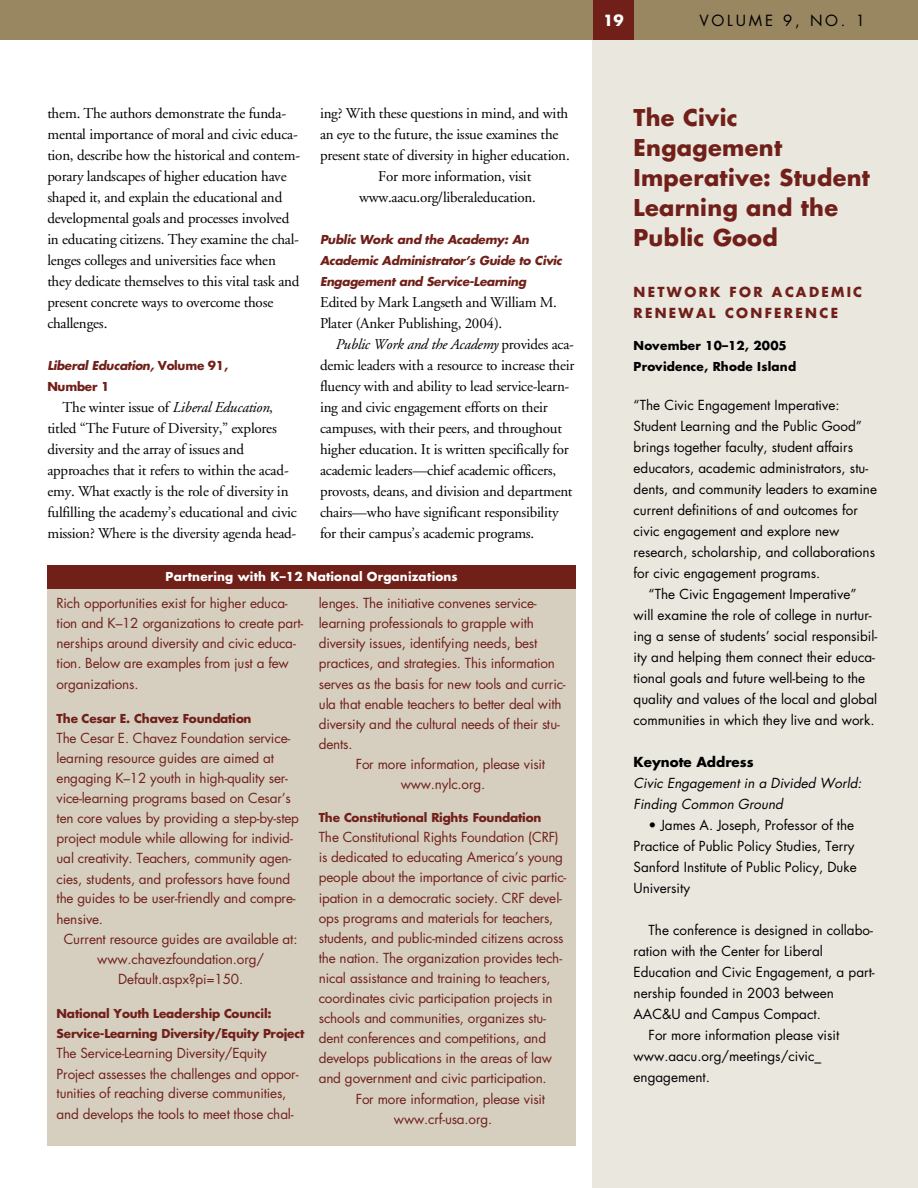
<style>
.page{position:relative;width:918px;height:1188px;background:#fff}
.page>*{position:absolute;margin:0;border:0;box-sizing:border-box;transform-origin:0 0}
.t1{font:700 22.5px/30px "Futura";letter-spacing:.015em;color:#702019}
.t2{font:15px/21px "Adobe Garamond";letter-spacing:-.015em;color:#000}
.t3{font:15px "Futura";letter-spacing:.185em;color:#000}
.t4{font:700 15px "Futura";color:#fff}
.t5{font:13.5px/20.1px "Futura";letter-spacing:-.01em;color:#702019}
.t6{font:13.5px/21px "Futura";color:#000}
.t7{font:italic 13.5px/21px "Futura";color:#000}
.t8{font:700 13.5px/21px "Futura";letter-spacing:.17em;color:#702019}
.t9{font:700 13.5px "Futura";color:#000}
.t10{font:700 12px/20.2px "Futura";letter-spacing:-.015em;color:#702019}
.t11{font:italic 700 12px/21px "Futura";letter-spacing:-.02em;color:#702019}
.t12{font:700 12px/21px "Futura";letter-spacing:.015em;color:#000}
.t13{font:700 12px "Futura";letter-spacing:.015em;color:#fff}
.s1{font-style:normal}
.s2{font-style:italic}
</style>
<div class="page">
<div style="left:593px;top:0;width:325px;height:1188px;background:#eae7df"></div>
<div style="left:0;top:0;width:593px;height:40px;background:#988761"></div>
<div style="left:633px;top:0;width:285px;height:40px;background:#988761"></div>
<div style="left:593px;top:0;width:40px;height:40px;background:#702019"></div>
<div style="left:47px;top:588px;width:529px;height:558px;background:#d6cfc0"></div>
<div style="left:47px;top:565px;width:529px;height:24px;background:#702019"></div>
<p class="t4" style="left:603px;top:13px;width:22px">19</p>
<p class="t3" style="left:700px;top:13px;width:167px">VOLUME 9, NO. 1</p>
<p class="t2" style="left:47px;top:104px;width:254px">them. The authors demonstrate the funda&shy;mental importance of moral and civic educa&shy;tion, describe how the historical and contem&shy;porary landscapes of higher education have shaped it, and explain the educational and developmental goals and processes involved in educating citizens. They examine the chal&shy;lenges colleges and universities face when they dedicate themselves to this vital task and present concrete ways to overcome those challenges.</p>
<p class="t11" style="left:47px;top:356px;width:182px">Liberal Education, <span class="s1">Volume 91,<br>Number 1</span></p>
<p class="t2" style="left:47px;top:398px;width:251px;text-indent:15px">The winter issue of <span class="s2">Liberal Education</span>, titled “The Future of Diversity,” explores diversity and the array of issues and approaches that it refers to within the acad&shy;emy. What exactly is the role of diversity in fulfilling the academy’s educational and civic mission? Where is the diversity agenda head-</p>
<p class="t2" style="left:320px;top:104px;width:250px">ing? With these questions in mind, and with</p>
<p class="t2" style="left:320px;top:125px;width:240px">an eye to the future, the issue examines the</p>
<p class="t2" style="left:320px;top:146px;width:251px">present state of diversity in higher education.</p>
<p class="t2" style="left:378px;top:167px;width:155px">For more information, visit</p>
<p class="t2" style="left:359px;top:188px;width:178px">w w w . a a c u . o r g / l i b e r a l e d u c a t i o n .</p>
<p class="t11" style="left:320px;top:230px;width:244px">Public Work and the Academy: An<br>Academic Administrator’s Guide to Civic<br>Engagement and Service-Learning</p>
<p class="t2" style="left:320px;top:293px;width:239px">Edited by Mark Langseth and William M.<br>Plater (Anker Publishing, 2004).</p>
<p class="t2" style="left:320px;top:335px;width:256px;text-indent:15px"><span class="s2">Public Work and the Academy</span> provides aca&shy;demic leaders with a resource to increase their fluency with and ability to lead service-learn&shy;ing and civic engagement efforts on their campuses, with their peers, and throughout higher education. It is written specifically for academic leaders—chief academic officers, provosts, deans, and division and department chairs—who have significant responsibility for their campus’s academic programs.</p>
<p class="t13" style="left:166px;top:571px;width:294px">Partnering with K–12 National Organizations</p>
<p class="t5" style="left:56px;top:594px;width:248px">Rich opportunities exist for higher educa&shy;tion and K–12 organizations to create part&shy;nerships around diversity and civic educa&shy;tion. Below are examples from just a few<br>o r g a n i z a t i o n s .</p>
<p class="t10" style="left:56px;top:709px;width:197px">The Cesar E. Chavez Foundation</p>
<p class="t5" style="left:56px;top:729px;width:235px">The Cesar E. Chavez Foundation service-</p>
<p class="t5" style="left:56px;top:749px;width:219px">learning resource guides are aimed at</p>
<p class="t5" style="left:56px;top:769px;width:233px">engaging K–12 youth in high-quality ser-</p>
<p class="t5" style="left:56px;top:789px;width:236px">vice-learning programs based on Cesar’s</p>
<p class="t5" style="left:56px;top:809px;width:244px">ten core values by providing a step-by-step</p>
<p class="t5" style="left:56px;top:830px;width:238px">project module while allowing for individ-</p>
<p class="t5" style="left:56px;top:849px;width:237px">ual creativity. Teachers, community agen-</p>
<p class="t5" style="left:56px;top:870px;width:236px">cies, students, and professors have found</p>
<p class="t5" style="left:56px;top:890px;width:241px">the guides to be user-friendly and compre-</p>
<p class="t5" style="left:56px;top:910px;width:48px">hensive.</p>
<p class="t5" style="left:64px;top:930px;width:235px">Current resource guides are available at:</p>
<p class="t5" style="left:97px;top:950px;width:168px">w w w . c h a v e z f o u n d a t i o n . o r g /</p>
<p class="t5" style="left:118px;top:970px;width:126px">D e f a u l t . a s p x ? p i = 1 5 0 .</p>
<p class="t10" style="left:56px;top:1005px;width:250px">National Youth Leadership Council:<br>Service-Learning Diversity/Equity Project</p>
<p class="t5" style="left:56px;top:1044px;width:244px">The Service-Learning Diversity/Equity Project assesses the challenges and oppor&shy;tunities of reaching diverse communities, and develops the tools to meet those chal-</p>
<p class="t5" style="left:319px;top:594px;width:219px">lenges. The initiative convenes service-</p>
<p class="t5" style="left:319px;top:614px;width:216px">learning professionals to grapple with</p>
<p class="t5" style="left:319px;top:635px;width:220px">diversity issues, identifying needs, best</p>
<p class="t5" style="left:319px;top:654px;width:237px">practices, and strategies. This information</p>
<p class="t5" style="left:319px;top:675px;width:248px">serves as the basis for new tools and curric-</p>
<p class="t5" style="left:319px;top:695px;width:244px">ula that enable teachers to better deal with</p>
<p class="t5" style="left:319px;top:715px;width:242px">diversity and the cultural needs of their stu-</p>
<p class="t5" style="left:319px;top:735px;width:35px">dents.</p>
<p class="t5" style="left:356px;top:755px;width:191px">For more information, please visit</p>
<p class="t5" style="left:401px;top:775px;width:86px">w w w . n y l c . o r g .</p>
<p class="t10" style="left:319px;top:808px;width:224px">The Constitutional Rights Foundation</p>
<p class="t5" style="left:319px;top:828px;width:241px">The Constitutional Rights Foundation (CRF)</p>
<p class="t5" style="left:319px;top:848px;width:246px">is dedicated to educating America’s young</p>
<p class="t5" style="left:319px;top:869px;width:249px">people about the importance of civic partic-</p>
<p class="t5" style="left:319px;top:889px;width:244px">ipation in a democratic society. CRF devel-</p>
<p class="t5" style="left:319px;top:909px;width:236px">ops programs and materials for teachers,</p>
<p class="t5" style="left:319px;top:929px;width:246px">students, and public-minded citizens across</p>
<p class="t5" style="left:319px;top:949px;width:245px">the nation. The organization provides tech-</p>
<p class="t5" style="left:319px;top:969px;width:233px">nical assistance and training to teachers,</p>
<p class="t5" style="left:319px;top:989px;width:235px">coordinates civic participation projects in</p>
<p class="t5" style="left:319px;top:1009px;width:229px">schools and communities, organizes stu-</p>
<p class="t5" style="left:319px;top:1029px;width:229px">dent conferences and competitions, and</p>
<p class="t5" style="left:319px;top:1049px;width:235px">develops publications in the areas of law</p>
<p class="t5" style="left:319px;top:1070px;width:229px">and government and civic participation.</p>
<p class="t5" style="left:356px;top:1090px;width:191px">For more information, please visit</p>
<p class="t5" style="left:394px;top:1110px;width:100px">w w w . c r f - u s a . o r g .</p>
<h1 class="t1" style="left:634px;top:104px;width:238px">The Civic<br>E n g a g e m e n t<br>Imperative: Student<br>L e a rning and the<br>Public Good</h1>
<p class="t8" style="left:634px;top:282px;width:230px">NETWORK FOR ACADEMIC<br>RENEWAL CONFERENCE</p>
<p class="t12" style="left:634px;top:336px;width:164px">November 10–12, 2005<br>Providence, Rhode Island</p>
<p class="t6" style="left:634px;top:396px;width:207px">“The Civic Engagement Imperative:</p>
<p class="t6" style="left:634px;top:417px;width:230px">Student Learning and the Public Good”</p>
<p class="t6" style="left:634px;top:438px;width:221px">brings together faculty, student affairs</p>
<p class="t6" style="left:634px;top:459px;width:236px">educators, academic administrators, stu-</p>
<p class="t6" style="left:634px;top:480px;width:245px">dents, and community leaders to examine</p>
<p class="t6" style="left:634px;top:501px;width:226px">current definitions of and outcomes for</p>
<p class="t6" style="left:634px;top:522px;width:207px">civic engagement and explore new</p>
<p class="t6" style="left:634px;top:543px;width:243px">research, scholarship, and collaborations</p>
<p class="t6" style="left:634px;top:564px;width:188px">for civic engagement programs.</p>
<p class="t6" style="left:649px;top:585px;width:209px">“The Civic Engagement Imperative”</p>
<p class="t6" style="left:634px;top:606px;width:240px">will examine the role of college in nurtur-</p>
<p class="t6" style="left:634px;top:627px;width:245px">ing a sense of students’ social responsibil-</p>
<p class="t6" style="left:634px;top:648px;width:243px">ity and helping them connect their educa-</p>
<p class="t6" style="left:634px;top:669px;width:233px">tional goals and future well-being to the</p>
<p class="t6" style="left:634px;top:690px;width:245px">quality and values of the local and global</p>
<p class="t6" style="left:634px;top:711px;width:243px">communities in which they live and work.</p>
<p class="t9" style="left:634px;top:756px;width:122px">Keynote Address</p>
<p class="t7" style="left:634px;top:774px;width:230px">Civic Engagement in a Divided World:<br>Finding Common Ground</p>
<p class="t6" style="left:634px;top:816px;width:225px;text-indent:15px">• James A. Joseph, Professor of the<br>Practice of Public Policy Studies, Terry<br>Sanford Institute of Public Policy, Duke<br>University</p>
<p class="t6" style="left:649px;top:921px;width:226px">The conference is designed in collabo-</p>
<p class="t6" style="left:634px;top:942px;width:191px">ration with the Center for Liberal</p>
<p class="t6" style="left:634px;top:963px;width:242px">Education and Civic Engagement, a part-</p>
<p class="t6" style="left:634px;top:984px;width:202px">nership founded in 2003 between</p>
<p class="t6" style="left:634px;top:1005px;width:189px">AAC&amp;U and Campus Compact.</p>
<p class="t6" style="left:649px;top:1026px;width:192px">For more information please visit</p>
<p class="t6" style="left:634px;top:1047px;width:189px">www.aacu.org/meetings/civic_</p>
<p class="t6" style="left:634px;top:1068px;width:78px">engagement.</p>
</div>
